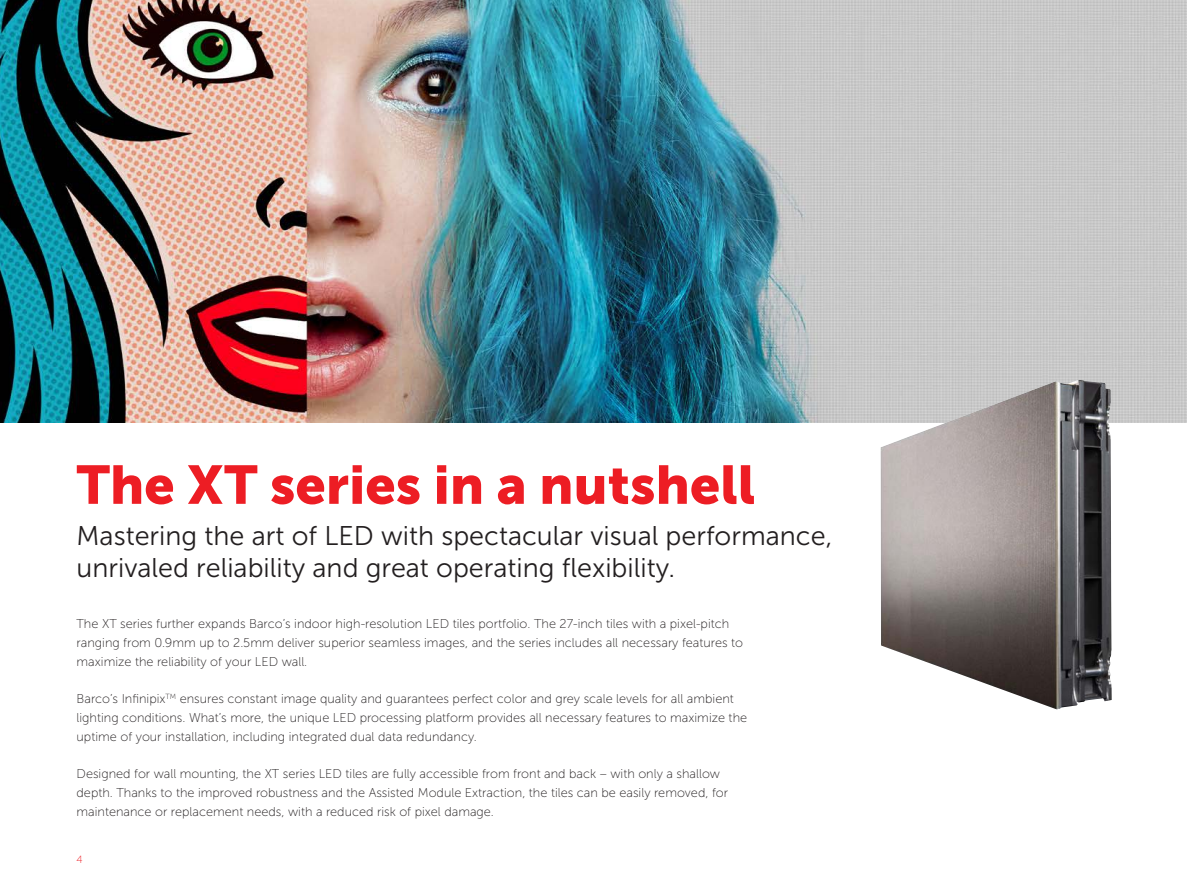
<style>
.page{position:relative;width:1187px;height:893px;background:#fff}
.page>*{position:absolute;margin:0;border:0;box-sizing:border-box;transform-origin:0 0}
.t1{font:54px "Museo Sans 900";color:#ed1d24}
.t2{font:27px/32.4px "Museo Sans 300";color:#231f20}
.t3{font:12.75px/18.8px "Museo Sans 100";color:#231f20}
.t4{font:10.5px "Museo Sans 100";color:#ed1d24}
</style>
<div class="page">
<img style="left:0;top:0;width:1186px;height:422px">
<img style="left:880px;top:380px;width:231px;height:329px">
<h1 class="t1" style="left:77px;top:454px;width:680px">The XT series in a nutshell</h1>
<h2 class="t2" style="left:77px;top:519px;width:757px">Mastering the art of LED with spectacular visual performance, unrivaled reliability and great operating flexibility.</h2>
<p class="t3" style="left:77px;top:615px;width:668px">The XT series further expands Barco’s indoor high-resolution LED tiles portfolio. The 27-inch tiles with a pixel-pitch ranging from 0.9mm up to 2.5mm deliver superior seamless images, and the series includes all necessary features to maximize the reliability of your LED wall.</p>
<p class="t3" style="left:77px;top:690px;width:672px">Barco’s Infinipix<sup>TM</sup> ensures constant image quality and guarantees perfect color and grey scale levels for all ambient lighting conditions. What’s more, the unique LED processing platform provides all necessary features to maximize the uptime of your installation, including integrated dual data redundancy.</p>
<p class="t3" style="left:77px;top:765px;width:653px">Designed for wall mounting, the XT series LED tiles are fully accessible from front and back – with only a shallow depth. Thanks to the improved robustness and the Assisted Module Extraction, the tiles can be easily removed, for maintenance or replacement needs, with a reduced risk of pixel damage.</p>
<p class="t4" style="left:77px;top:854px;width:8px">4</p>
</div>
